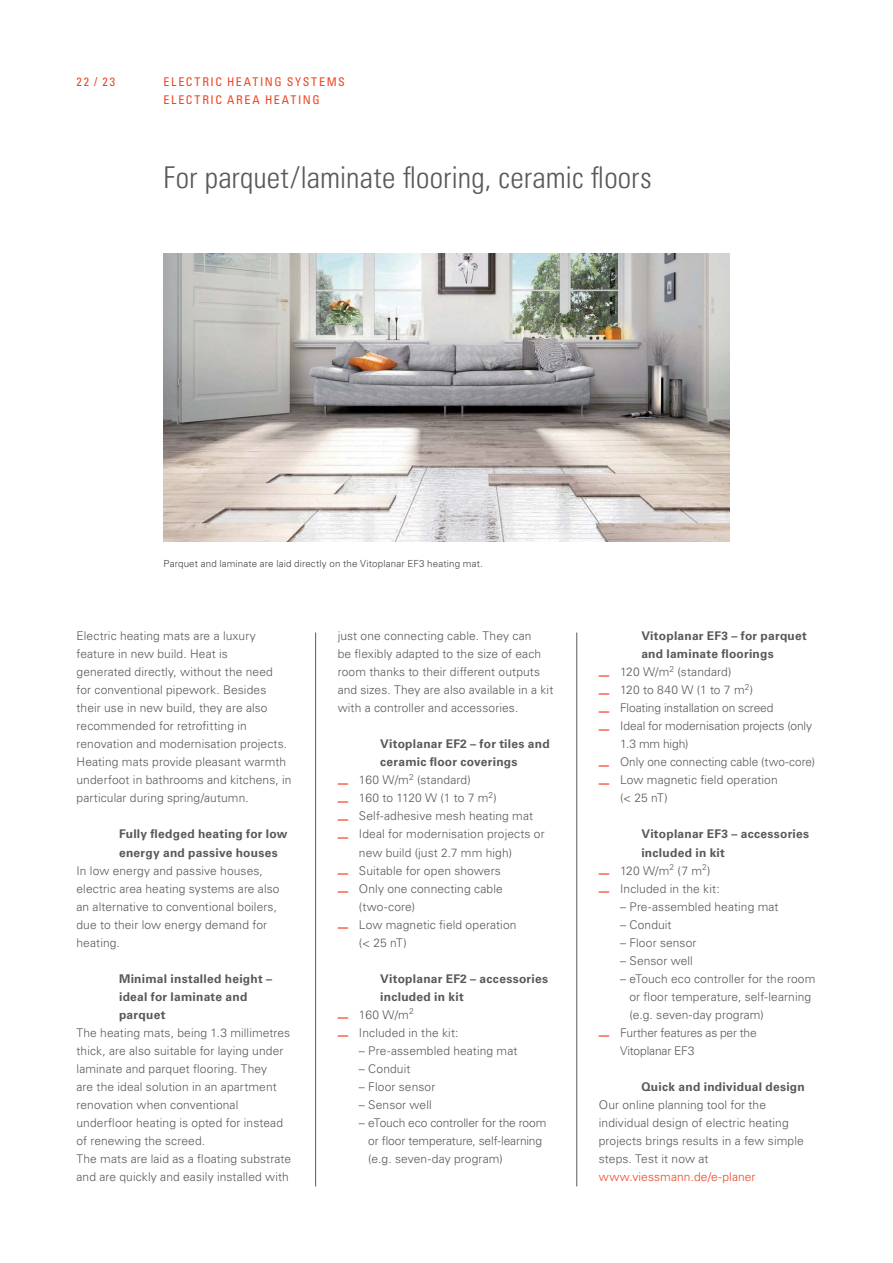
<style>
.page{position:relative;width:893px;height:1263px;background:#fff}
.page>*{position:absolute;margin:0;border:0;box-sizing:border-box;transform-origin:0 0}
.t1{font:30px "Univers LTCYR 47 Light Cond";color:#58595b}
.t2{font:300 12px/18px "Univers LTCYR 45";letter-spacing:.01em;color:#58595b}
.t3{font:700 12px/18px "Univers LTCYR 65";letter-spacing:.02em;color:#58595b}
.t4{font:300 12px/18px "Univers LTCYR 45";letter-spacing:-.01em;color:#58595b}
.t5{font:condensed 12px/18px "Univers LTCYR 57";letter-spacing:.14em;color:#ef4423}
.t6{font:300 12px "Univers LTCYR 45";letter-spacing:.01em;color:#ef4423}
.t7{font:300 12px "Univers LTCYR 45";letter-spacing:-.02em;color:#58595b}
.t8{font:300 12px "Univers LTCYR 45";letter-spacing:-.015em;color:#58595b}
.t9{font:300 9.75px "Univers LTCYR 45";letter-spacing:.015em;color:#404041}
</style>
<div class="page">
<img style="left:164px;top:254px;width:565px;height:288px">
<hr style="left:315px;top:632px;width:1px;height:554px;background:#58595b">
<hr style="left:576px;top:632px;width:1px;height:554px;background:#58595b">
<p class="t5" style="left:77px;top:73px;width:40px">22 / 23</p>
<p class="t5" style="left:164px;top:73px;width:183px">ELECTRIC HEATING SYSTEMS<br>ELECTRIC AREA HEATING</p>
<h1 class="t1" style="left:164px;top:163px;width:490px">For parquet/laminate flooring, ceramic floors</h1>
<p class="t9" style="left:164px;top:560px;width:321px">Parquet and laminate are laid directly on the Vitoplanar EF3 heating mat.</p>
<p class="t2" style="left:77px;top:628px;width:217px">Electric heating mats are a luxury feature in new build. Heat is<br>generated directly, without the need<br>for conventional pipework. Besides their use in new build, they are also recommended for retrofitting in renovation and modernisation projects.<br>Heating mats provide pleasant warmth underfoot in bathrooms and kitchens, in particular during spring/autumn.</p>
<p class="t3" style="left:119px;top:827px;width:170px">Fully fledged heating for low energy and passive houses</p>
<p class="t2" style="left:77px;top:862px;width:205px">In low energy and passive houses, electric area heating systems are also an alternative to conventional boilers, due to their low energy demand for heating.</p>
<p class="t3" style="left:119px;top:971px;width:155px">Minimal installed height – ideal for laminate and parquet</p>
<p class="t2" style="left:77px;top:1024px;width:216px">The heating mats, being 1.3 millimetres thick, are also suitable for laying under laminate and parquet flooring. They<br>are the ideal solution in an apartment renovation when conventional underfloor heating is opted for instead of renewing the screed.<br>The mats are laid as a floating substrate and are quickly and easily installed with</p>
<p class="t2" style="left:338px;top:628px;width:217px">just one connecting cable. They can<br>be flexibly adapted to the size of each room thanks to their different outputs and sizes. They are also available in a kit with a controller and accessories.</p>
<p class="t3" style="left:380px;top:737px;width:171px">Vitoplanar EF2 – for tiles and ceramic floor coverings</p>
<p class="t2" style="left:338px;top:772px;width:135px"><sup>_</sup> 160 W/m<sup>2</sup> (standard)</p>
<p class="t2" style="left:338px;top:790px;width:161px"><sup>_</sup> 160 to 1120 W (1 to 7 m<sup>2</sup>)</p>
<p class="t2" style="left:338px;top:808px;width:197px"><sup>_</sup> Self-adhesive mesh heating mat</p>
<p class="t2" style="left:338px;top:826px;width:209px"><sup>_</sup> Ideal for modernisation projects or</p>
<p class="t2" style="left:359px;top:844px;width:155px">new build (just 2.7 mm high)</p>
<p class="t2" style="left:338px;top:862px;width:165px"><sup>_</sup> Suitable for open showers</p>
<p class="t2" style="left:338px;top:880px;width:167px"><sup>_</sup> Only one connecting cable</p>
<p class="t2" style="left:359px;top:898px;width:58px">(two-core)</p>
<p class="t2" style="left:338px;top:916px;width:180px"><sup>_</sup> Low magnetic field operation</p>
<p class="t2" style="left:359px;top:934px;width:49px">(&lt; 25 nT)</p>
<p class="t3" style="left:380px;top:971px;width:169px">Vitoplanar EF2 – accessories included in kit</p>
<p class="t2" style="left:338px;top:1006px;width:122px"><sup>_</sup> 160 W/m<sup>2<br></sup><sup>_</sup> Included in the kit:</p>
<p class="t2" style="left:359px;top:1042px;width:160px">– Pre-assembled heating mat</p>
<p class="t2" style="left:359px;top:1060px;width:53px">– Conduit</p>
<p class="t2" style="left:359px;top:1078px;width:78px">– Floor sensor</p>
<p class="t2" style="left:359px;top:1096px;width:74px">– Sensor well</p>
<p class="t4" style="left:368px;top:1114px;width:180px;text-indent:-9px">– eTouch eco controller for the room or floor temperature, self-learning (e.g. seven-day program)</p>
<p class="t3" style="left:641px;top:629px;width:167px">Vitoplanar EF3 – for parquet and laminate floorings</p>
<p class="t2" style="left:599px;top:664px;width:134px"><sup>_</sup> 120 W/m<sup>2</sup> (standard)</p>
<p class="t2" style="left:599px;top:682px;width:156px"><sup>_</sup> 120 to 840 W (1 to 7 m<sup>2</sup>)</p>
<p class="t4" style="left:599px;top:700px;width:176px"><sup>_</sup> Floating installation on screed</p>
<p class="t4" style="left:599px;top:718px;width:215px"><sup>_</sup> Ideal for modernisation projects (only</p>
<p class="t2" style="left:620px;top:736px;width:70px">1.3 mm high)</p>
<p class="t2" style="left:599px;top:754px;width:218px"><sup>_</sup> Only one connecting cable (two-core)</p>
<p class="t2" style="left:599px;top:772px;width:180px"><sup>_</sup> Low magnetic field operation</p>
<p class="t2" style="left:620px;top:790px;width:49px">(&lt; 25 nT)</p>
<p class="t3" style="left:641px;top:827px;width:169px">Vitoplanar EF3 – accessories included in kit</p>
<p class="t2" style="left:599px;top:862px;width:122px"><sup>_</sup> 120 W/m<sup>2</sup> (7 m<sup>2</sup>) <sup>_</sup> Included in the kit:</p>
<p class="t2" style="left:620px;top:898px;width:160px">– Pre-assembled heating mat</p>
<p class="t2" style="left:620px;top:916px;width:53px">– Conduit</p>
<p class="t2" style="left:620px;top:934px;width:78px">– Floor sensor</p>
<p class="t2" style="left:620px;top:952px;width:74px">– Sensor well</p>
<p class="t2" style="left:620px;top:970px;width:197px">– eTouch eco controller for the room</p>
<p class="t2" style="left:629px;top:988px;width:183px">or floor temperature, self-learning</p>
<p class="t2" style="left:629px;top:1006px;width:136px">(e.g. seven-day program)</p>
<p class="t7" style="left:599px;top:1028px;width:159px"><sup>_</sup> Further features as per the</p>
<p class="t8" style="left:620px;top:1046px;width:76px">Vitoplanar EF3</p>
<p class="t3" style="left:641px;top:1079px;width:165px">Quick and individual design</p>
<p class="t2" style="left:599px;top:1096px;width:206px">Our online planning tool for the individual design of electric heating projects brings results in a few simple steps. Test it now at</p>
<p class="t6" style="left:599px;top:1172px;width:158px">www.viessmann.de/e-planer</p>
</div>
